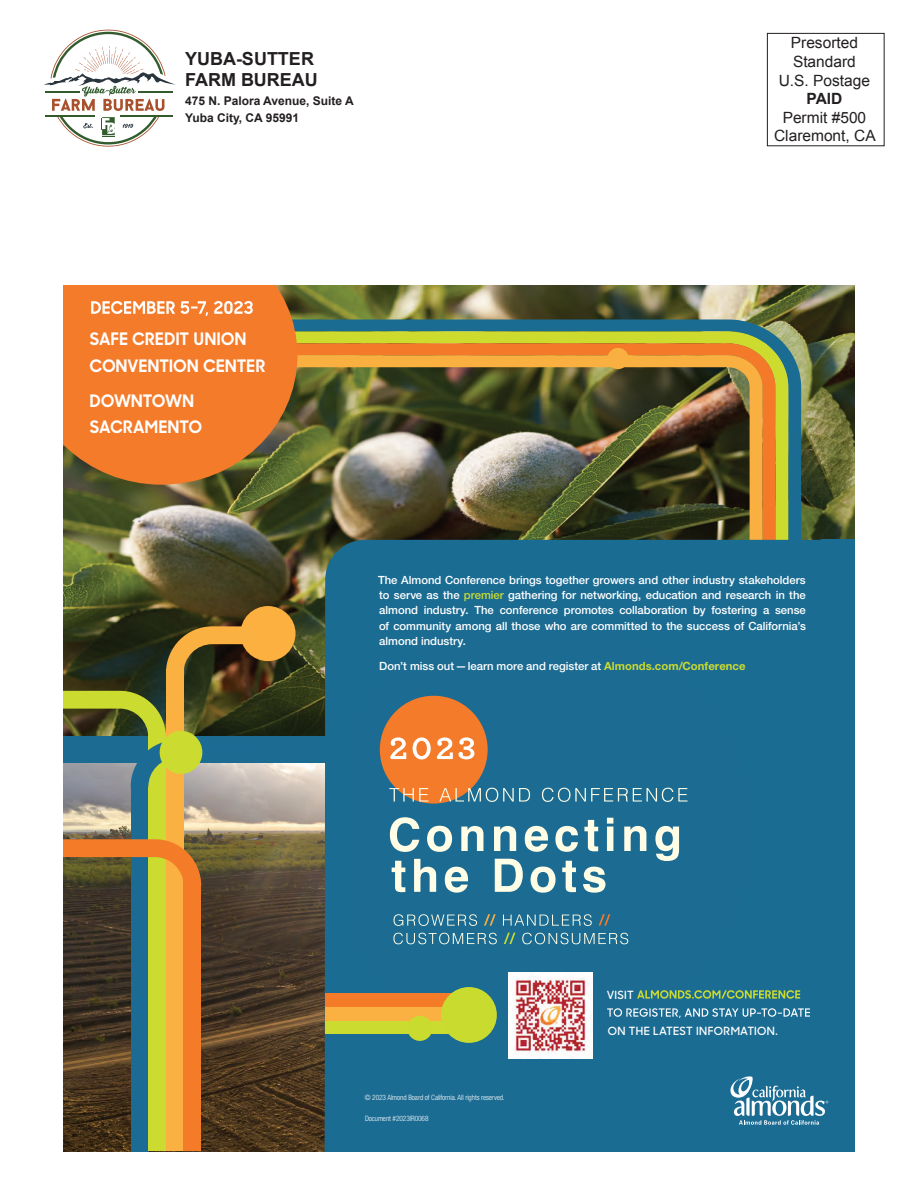
<style>
.page{position:relative;width:918px;height:1188px;background:#fff}
.page>*{position:absolute;margin:0;border:0;box-sizing:border-box;transform-origin:0 0}
.t1{font:700 18px/21.6px "Arial";color:#231f20}
.t2{font:700 17.25px/27.2px "Sharp Sans No 1";letter-spacing:.02em;color:#fff}
.t3{font:15.45px/18.6px "Arial";color:#231f20;text-align:center}
.t4{font:700 15.45px "Arial";color:#231f20}
.t5{font:700 12px/16.5px "Arial";color:#231f20}
.t6{font:500 11.25px/15.3px "Helvetica Neue LT Std";color:#fff;text-align:justify}
.t7{font:600 11.25px "Sharp Sans No 1";letter-spacing:.03em;color:#fff}
.t8{font:300 condensed 7.35px "Helvetica Neue LT Std";letter-spacing:-.01em;color:#fff}
.s1{color:#cadb2f}
.s2{font-weight:700;color:#ccdb2e}
</style>
<div class="page">
<svg style="left:44px;top:30px;width:132px;height:117px"></svg>
<div style="left:63px;top:731px;width:281px;height:34px;background:#1b6b92"></div>
<img style="left:63px;top:285px;width:792px;height:450px">
<svg style="left:297px;top:319px;width:504px;height:221px;background:#2a718a"></svg>
<svg style="left:297px;top:331px;width:491px;height:209px;background:#bdcf36"></svg>
<svg style="left:297px;top:343px;width:478px;height:197px;background:#ed7f2a"></svg>
<img style="left:281px;top:355px;width:481px;height:229px">
<img style="left:63px;top:764px;width:262px;height:387px">
<div style="left:607px;top:348px;width:22px;height:21px;background:#fab040;border-radius:50%"></div>
<div style="left:325px;top:540px;width:496px;height:611px;background:#1b6c93"></div>
<div style="left:240px;top:606px;width:56px;height:55px;background:#fbb03f;border-radius:50%"></div>
<div style="left:346px;top:615px;width:408px;height:433px;background:#1b6b92"></div>
<svg style="left:390px;top:817px;width:29px;height:35px"></svg>
<svg style="left:427px;top:826px;width:25px;height:26px"></svg>
<svg style="left:461px;top:826px;width:22px;height:25px"></svg>
<svg style="left:494px;top:826px;width:22px;height:25px"></svg>
<svg style="left:525px;top:826px;width:23px;height:26px"></svg>
<svg style="left:555px;top:826px;width:23px;height:26px"></svg>
<svg style="left:584px;top:820px;width:14px;height:31px"></svg>
<svg style="left:607px;top:818px;width:6px;height:33px"></svg>
<svg style="left:624px;top:826px;width:22px;height:25px"></svg>
<svg style="left:655px;top:826px;width:24px;height:35px"></svg>
<svg style="left:392px;top:861px;width:13px;height:31px"></svg>
<svg style="left:414px;top:859px;width:22px;height:33px"></svg>
<svg style="left:445px;top:867px;width:23px;height:26px"></svg>
<svg style="left:495px;top:859px;width:28px;height:33px"></svg>
<svg style="left:531px;top:867px;width:25px;height:26px"></svg>
<svg style="left:562px;top:861px;width:14px;height:31px"></svg>
<svg style="left:583px;top:867px;width:22px;height:26px"></svg>
<svg style="left:394px;top:914px;width:83px;height:12px"></svg>
<svg style="left:484px;top:914px;width:12px;height:12px"></svg>
<svg style="left:503px;top:914px;width:89px;height:12px"></svg>
<svg style="left:599px;top:914px;width:11px;height:12px"></svg>
<svg style="left:393px;top:933px;width:104px;height:11px"></svg>
<svg style="left:504px;top:933px;width:11px;height:11px"></svg>
<svg style="left:522px;top:933px;width:106px;height:11px"></svg>
<div style="left:380px;top:696px;width:108px;height:108px;background:#f47b2a;border-radius:50%"></div>
<svg style="left:390px;top:737px;width:84px;height:22px"></svg>
<svg style="left:389px;top:788px;width:39px;height:14px"></svg>
<svg style="left:439px;top:788px;width:91px;height:14px"></svg>
<svg style="left:542px;top:788px;width:146px;height:14px;background:#4b89a3"></svg>
<div style="left:131px;top:786px;width:17px;height:365px;background:#1c6b94"></div>
<div style="left:148px;top:734px;width:18px;height:417px;background:#cbdb30"></div>
<div style="left:166px;top:670px;width:18px;height:481px;background:#fbb042"></div>
<div style="left:184px;top:882px;width:17px;height:269px;background:#f47c29"></div>
<svg style="left:63px;top:839px;width:138px;height:47px"></svg>
<svg style="left:166px;top:626px;width:88px;height:47px;background:#886428"></svg>
<svg style="left:63px;top:691px;width:191px;height:96px"></svg>
<div style="left:160px;top:731px;width:42px;height:43px;background:#cbdb30;border-radius:50%"></div>
<svg style="left:637px;top:990px;width:163px;height:9px"></svg>
<svg style="left:607px;top:1008px;width:203px;height:10px;background:#5994b0"></svg>
<div style="left:326px;top:1034px;width:144px;height:8px;background:#1c6b94"></div>
<div style="left:326px;top:1021px;width:144px;height:13px;background:#cbdb30"></div>
<div style="left:326px;top:1007px;width:144px;height:14px;background:#fbb042"></div>
<div style="left:326px;top:993px;width:144px;height:14px;background:#f47c29"></div>
<div style="left:441px;top:987px;width:56px;height:56px;background:#cadb2f;border-radius:50%"></div>
<div style="left:407px;top:1016px;width:25px;height:25px;background:#cadb2f;border-radius:50%"></div>
<div style="left:821px;top:540px;width:34px;height:611px;background:#1b6c93"></div>
<svg style="left:63px;top:285px;width:234px;height:200px;background:#e0772a"></svg>
<svg style="left:91px;top:301px;width:162px;height:15px"></svg>
<img style="left:508px;top:973px;width:85px;height:85px">
<svg style="left:729px;top:1075px;width:99px;height:50px"></svg>
<div style="left:767px;top:33px;width:118px;height:113px;border:1px solid #231f20"></div>
<h1 class="t1" style="left:185px;top:48px;width:134px">YUBA-SUTTER<br>FARM BUREAU</h1>
<p class="t5" style="left:185px;top:93px;width:170px">475 N. Palora Avenue, Suite A<br>Yuba City, CA 95991</p>
<h3 class="t3" style="left:779px;top:34px;width:93px">Presorted<br>Standard<br>U.S. Postage</h3>
<h3 class="t4" style="left:807px;top:90px;width:37px">PAID</h3>
<h3 class="t3" style="left:774px;top:108px;width:103px">Permit #500<br>Claremont, CA</h3>
<h2 class="t2" style="left:90px;top:324px;width:177px">SAFE CREDIT UNION<br>CONVENTION CENTER</h2>
<h2 class="t2" style="left:90px;top:387px;width:114px;line-height:25.3px">DOWNTOWN<br>SACRAMENTO</h2>
<p class="t6" style="left:378px;top:572px;width:429px">The Almond Conference brings together growers and other industry stakeholders to serve as the <span class="s1">premier</span> gathering for networking, education and research in the almond industry. The conference promotes collaboration by fostering a sense of community among all those who are committed to the success of California’s almond industry.</p>
<p class="t6" style="left:379px;top:659px;width:368px">Don’t miss out—learn more and register at <span class="s2">Almonds.com/Conference</span></p>
<p class="t8" style="left:365px;top:1093px;width:141px">© 2023 Almond Board of California. All rights reserved.</p>
<p class="t8" style="left:365px;top:1115px;width:65px">Document #2023IR0068</p>
<p class="t7" style="left:607px;top:986px;width:29px">VISIT</p>
<p class="t7" style="left:608px;top:1022px;width:171px">ON THE LATEST INFORMATION.</p>
</div>
